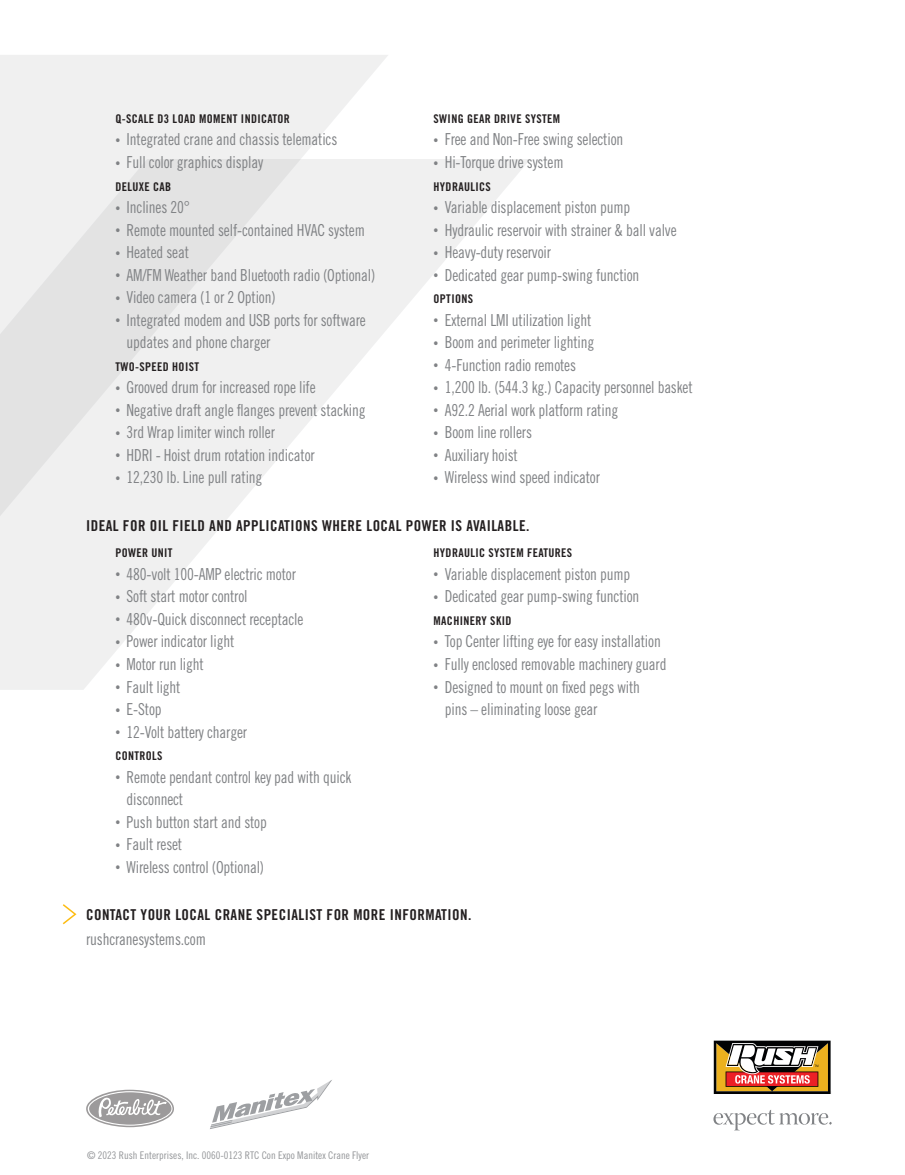
<style>
.page{position:relative;width:905px;height:1175px;background:#fff}
.page>*{position:absolute;margin:0;border:0;box-sizing:border-box;transform-origin:0 0}
.t1{font:16.5px/22.5px "Trade Gothic LT Pro Cn 18";letter-spacing:-.01em;color:#808285;scale:.93 1}
.t2{font:15px "Trade Gothic LT Pro Bd Cn 20";letter-spacing:.03em;color:#231f20}
.t3{font:12px "Trade Gothic LT Pro Bd Cn 20";letter-spacing:.03em;color:#231f20}
.t4{font:10.5px "Trade Gothic LT Pro Cn 18";color:#939598}
.s1{font-size:10.5px}
</style>
<div class="page">
<svg style="left:0;top:159px;width:530px;height:531px"></svg>
<svg style="left:0;top:55px;width:388px;height:543px;fill:#f0f0f0"></svg>
<svg style="left:713px;top:1110px;width:118px;height:20px"></svg>
<svg style="left:713px;top:1040px;width:118px;height:54px"></svg>
<svg style="left:62px;top:904px;width:15px;height:21px"></svg>
<svg style="left:86px;top:1089px;width:88px;height:38px"></svg>
<svg style="left:210px;top:1080px;width:122px;height:49px"></svg>
<p class="t3" style="left:115px;top:111px;width:176px">Q-SCALE D3 LOAD MOMENT INDICATOR</p>
<p class="t1" style="left:115px;top:128px;width:240px"><span class="s1">•</span> Integrated crane and chassis telematics</p>
<p class="t1" style="left:115px;top:151px;width:161px"><span class="s1">•</span> Full color graphics display</p>
<p class="t3" style="left:115px;top:179px;width:57px">DELUXE CAB</p>
<p class="t1" style="left:115px;top:196px;width:82px"><span class="s1">•</span> Inclines 20°</p>
<p class="t1" style="left:115px;top:218px;width:270px"><span class="s1">•</span> Remote mounted self-contained HVAC system</p>
<p class="t1" style="left:115px;top:241px;width:81px"><span class="s1">•</span> Heated seat</p>
<p class="t1" style="left:115px;top:263px;width:281px"><span class="s1">•</span> AM/FM Weather band Bluetooth radio (Optional)</p>
<p class="t1" style="left:115px;top:286px;width:174px"><span class="s1">•</span> Video camera (1 or 2 Option)</p>
<p class="t1" style="left:127px;top:308px;width:259px;text-indent:-11px"><span class="s1">•</span> Integrated modem and USB ports for software updates and phone charger</p>
<p class="t3" style="left:115px;top:359px;width:85px">TWO-SPEED HOIST</p>
<p class="t1" style="left:115px;top:376px;width:217px"><span class="s1">•</span> Grooved drum for increased rope life</p>
<p class="t1" style="left:115px;top:398px;width:270px"><span class="s1">•</span> Negative draft angle flanges prevent stacking</p>
<p class="t1" style="left:115px;top:421px;width:173px"><span class="s1">•</span> 3rd Wrap limiter winch roller</p>
<p class="t1" style="left:115px;top:443px;width:216px"><span class="s1">•</span> HDRI - Hoist drum rotation indicator</p>
<p class="t1" style="left:115px;top:466px;width:160px"><span class="s1">•</span> 12,230 lb. Line pull rating</p>
<p class="t3" style="left:433px;top:111px;width:128px">SWING GEAR DRIVE SYSTEM</p>
<p class="t1" style="left:433px;top:128px;width:205px"><span class="s1">•</span> Free and Non-Free swing selection</p>
<p class="t1" style="left:433px;top:151px;width:141px"><span class="s1">•</span> Hi-Torque drive system</p>
<p class="t3" style="left:433px;top:179px;width:59px">HYDRAULICS</p>
<p class="t1" style="left:433px;top:196px;width:213px"><span class="s1">•</span> Variable displacement piston pump</p>
<p class="t1" style="left:433px;top:218px;width:263px"><span class="s1">•</span> Hydraulic reservoir with strainer &amp; ball valve</p>
<p class="t1" style="left:433px;top:241px;width:128px"><span class="s1">•</span> Heavy-duty reservoir</p>
<p class="t1" style="left:433px;top:263px;width:223px"><span class="s1">•</span> Dedicated gear pump-swing function</p>
<p class="t3" style="left:433px;top:291px;width:41px">OPTIONS</p>
<p class="t1" style="left:433px;top:308px;width:171px"><span class="s1">•</span> External LMI utilization light</p>
<p class="t1" style="left:433px;top:331px;width:174px"><span class="s1">•</span> Boom and perimeter lighting</p>
<p class="t1" style="left:433px;top:353px;width:155px"><span class="s1">•</span> 4-Function radio remotes</p>
<p class="t1" style="left:433px;top:376px;width:280px"><span class="s1">•</span> 1,200 lb. (544.3 kg.) Capacity personnel basket</p>
<p class="t1" style="left:433px;top:398px;width:200px"><span class="s1">•</span> A92.2 Aerial work platform rating</p>
<p class="t1" style="left:433px;top:421px;width:107px"><span class="s1">•</span> Boom line rollers</p>
<p class="t1" style="left:433px;top:443px;width:92px"><span class="s1">•</span> Auxiliary hoist</p>
<p class="t1" style="left:433px;top:466px;width:180px"><span class="s1">•</span> Wireless wind speed indicator</p>
<p class="t2" style="left:86px;top:516px;width:445px">IDEAL FOR OIL FIELD AND APPLICATIONS WHERE LOCAL POWER IS AVAILABLE.</p>
<p class="t3" style="left:115px;top:546px;width:59px">POWER UNIT</p>
<p class="t1" style="left:115px;top:562px;width:196px"><span class="s1">•</span> 480-volt 100-AMP electric motor</p>
<p class="t1" style="left:115px;top:585px;width:144px"><span class="s1">•</span> Soft start motor control</p>
<p class="t1" style="left:115px;top:607px;width:204px"><span class="s1">•</span> 480v-Quick disconnect receptacle</p>
<p class="t1" style="left:115px;top:630px;width:129px"><span class="s1">•</span> Power indicator light</p>
<p class="t1" style="left:115px;top:652px;width:97px"><span class="s1">•</span> Motor run light</p>
<p class="t1" style="left:115px;top:675px;width:72px"><span class="s1">•</span> Fault light</p>
<p class="t1" style="left:115px;top:697px;width:51px"><span class="s1">•</span> E-Stop</p>
<p class="t1" style="left:115px;top:720px;width:143px"><span class="s1">•</span> 12-Volt battery charger</p>
<p class="t3" style="left:115px;top:748px;width:49px">CONTROLS</p>
<p class="t1" style="left:127px;top:765px;width:243px;text-indent:-11px"><span class="s1">•</span> Remote pendant control key pad with quick disconnect</p>
<p class="t1" style="left:115px;top:810px;width:164px"><span class="s1">•</span> Push button start and stop</p>
<p class="t1" style="left:115px;top:832px;width:73px"><span class="s1">•</span> Fault reset</p>
<p class="t1" style="left:115px;top:855px;width:161px"><span class="s1">•</span> Wireless control (Optional)</p>
<p class="t3" style="left:433px;top:546px;width:140px">HYDRAULIC SYSTEM FEATURES</p>
<p class="t1" style="left:433px;top:562px;width:213px"><span class="s1">•</span> Variable displacement piston pump</p>
<p class="t1" style="left:433px;top:585px;width:223px"><span class="s1">•</span> Dedicated gear pump-swing function</p>
<p class="t3" style="left:433px;top:613px;width:79px">MACHINERY SKID</p>
<p class="t1" style="left:433px;top:630px;width:246px"><span class="s1">•</span> Top Center lifting eye for easy installation</p>
<p class="t1" style="left:433px;top:652px;width:252px"><span class="s1">•</span> Fully enclosed removable machinery guard</p>
<p class="t1" style="left:445px;top:675px;width:211px;text-indent:-11px"><span class="s1">•</span> Designed to mount on fixed pegs with pins – eliminating loose gear</p>
<p class="t2" style="left:86px;top:905px;width:387px">CONTACT YOUR LOCAL CRANE SPECIALIST FOR MORE INFORMATION.</p>
<p class="t1" style="left:86px;top:927px;width:130px">rushcranesystems.com</p>
<p class="t4" style="left:87px;top:1148px;width:283px">© 2023 Rush Enterprises, Inc. 0060-0123 RTC Con Expo Manitex Crane Flyer</p>
</div>
